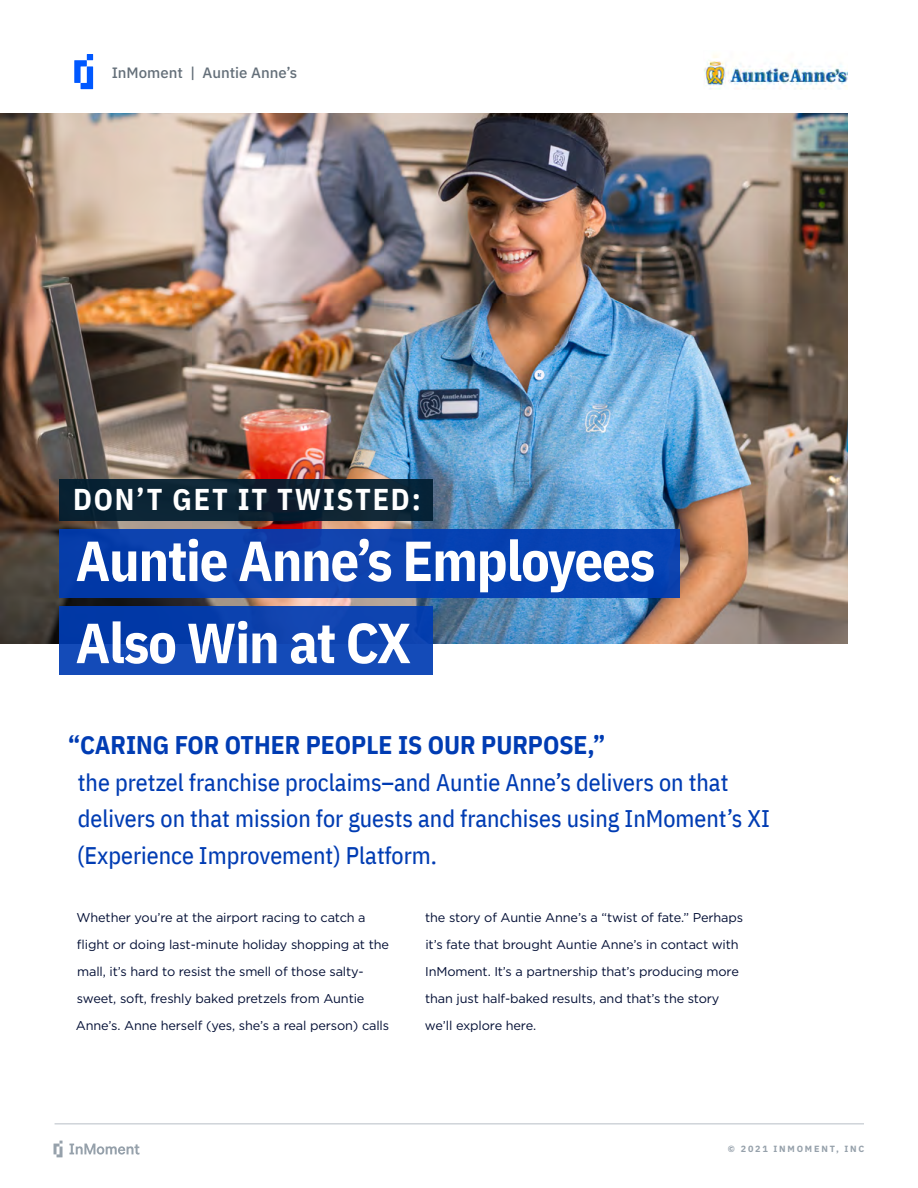
<style>
.page{position:relative;width:918px;height:1188px;background:#fff}
.page>*{position:absolute;margin:0;border:0;box-sizing:border-box;transform-origin:0 0}
.t1{font:700 56.4px/82.1px "IBM Plex Sans Cond";letter-spacing:-.02em;color:#fff}
.t2{font:700 30px "IBM Plex Sans Cond";letter-spacing:.06em;color:#fff}
.t3{font:700 25.5px "IBM Plex Sans Cond";color:#003cb3}
.t4{font:24px/36.6px "IBM Plex Sans Cond Text";color:#003cb3}
.t5{font:500 15px "IBM Plex Sans";color:#646f79}
.t6{font:12.75px/27px "Gotham";letter-spacing:-.01em;color:#000d33}
.t7{font:700 9px "IBM Plex Sans";letter-spacing:.2em;color:#96a1ab}
</style>
<div class="page">
<hr style="left:55px;top:1123px;width:809px;height:2px;background:#cfd4d9">
<svg style="left:54px;top:1141px;width:9px;height:16px"></svg>
<svg style="left:69px;top:1144px;width:71px;height:11px"></svg>
<img style="left:0;top:113px;width:848px;height:531px">
<div style="left:59px;top:479px;width:374px;height:42px;background:#0c2433"></div>
<img style="left:704px;top:55px;width:144px;height:35px">
<div style="left:59px;top:529px;width:620px;height:69px;background:#0843b0"></div>
<div style="left:59px;top:606px;width:374px;height:69px;background:linear-gradient(to right,#0940ad,#1349b5)"></div>
<svg style="left:74px;top:54px;width:19px;height:35px"></svg>
<p class="t5" style="left:112px;top:61px;width:187px">InMoment | Auntie Anne’s</p>
<h2 class="t2" style="left:73px;top:476px;width:349px">DON’T GET IT TWISTED:</h2>
<h1 class="t1" style="left:75px;top:515px;width:581px">Auntie Anne’s Employees<br>Also Win at CX</h1>
<h3 class="t3" style="left:68px;top:725px;width:539px">“CARING FOR OTHER PEOPLE IS OUR PURPOSE,”</h3>
<h3 class="t4" style="left:77px;top:762px;width:694px">the pretzel franchise proclaims–and Auntie Anne’s delivers on that delivers on that mission for guests and franchises using InMoment’s XI (Experience Improvement) Platform.</h3>
<p class="t6" style="left:76px;top:904px;width:315px">Whether you’re at the airport racing to catch a flight or doing last-minute holiday shopping at the mall, it’s hard to resist the smell of those salty&shy;sweet, soft, freshly baked pretzels from Auntie Anne’s. Anne herself (yes, she’s a real person) calls</p>
<p class="t6" style="left:425px;top:904px;width:320px">the story of Auntie Anne’s a “twist of fate.” Perhaps it’s fate that brought Auntie Anne’s in contact with InMoment. It’s a partnership that’s producing more than just half-baked results, and that’s the story we’ll explore here.</p>
<p class="t7" style="left:728px;top:1142px;width:138px">© 2021 INMOMENT, INC</p>
</div>
